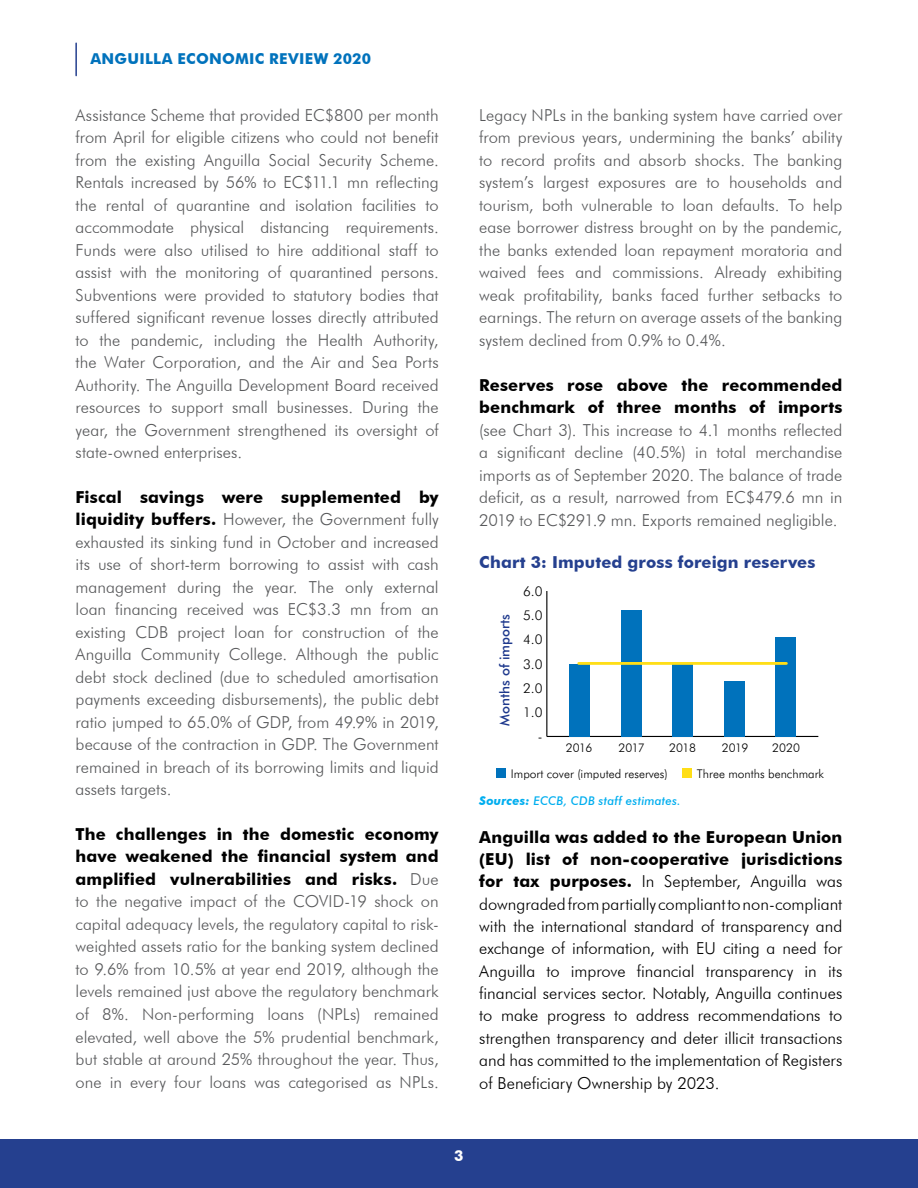
<style>
.page{position:relative;width:918px;height:1188px;background:#fff}
.page>*{position:absolute;margin:0;border:0;box-sizing:border-box;transform-origin:0 0}
.t1{font:300 16.5px/22.5px "Futura BT";color:#58595b;text-align:justify}
.t2{font:300 16.5px/22.4px "Futura BT";color:#000;text-align:justify}
.t3{font:700 16.5px/22.5px "Futura BT";letter-spacing:.01em;color:#000}
.t4{font:700 16.5px "Futura BT";letter-spacing:.005em;color:#25408f}
.t5{font:700 15px "Futura BT";letter-spacing:.02em;color:#0072bc}
.t6{font:700 15px "Futura BT";color:#fff}
.t7{font:300 13.5px "Futura BT";color:#000}
.t8{font:500 13.5px "Futura BT";color:#1e398d}
.t9{font:300 12px "Futura BT";color:#000}
.t10{font:italic 500 12px "Futura BT";letter-spacing:.015em;color:#00aeef}
.s1{font-weight:700;color:#000}
.s2{font-weight:700}
</style>
<div class="page">
<div style="left:0;top:1139px;width:918px;height:49px;background:#25408f"></div>
<hr style="left:75px;top:43px;width:2px;height:33px;background:#25408f">
<div style="left:496px;top:769px;width:9px;height:9px;background:#0072bc"></div>
<div style="left:683px;top:769px;width:9px;height:9px;background:#ffde17"></div>
<hr style="left:547px;top:736px;width:271px;height:1px;background:#000">
<hr style="left:546px;top:591px;width:1px;height:145px;background:#000">
<div style="left:775px;top:637px;width:21px;height:99px;background:#0072bc"></div>
<div style="left:724px;top:681px;width:21px;height:55px;background:#0072bc"></div>
<div style="left:672px;top:664px;width:21px;height:72px;background:#0072bc"></div>
<div style="left:621px;top:610px;width:20px;height:126px;background:#0072bc"></div>
<div style="left:569px;top:664px;width:21px;height:72px;background:#0072bc"></div>
<hr style="left:579px;top:662px;width:207px;height:3px;background:#ffde17">
<p class="t5" style="left:90px;top:49px;width:282px">ANGUILLA ECONOMIC REVIEW 2020</p>
<p class="t1" style="left:76px;top:103px;width:365px">Assistance Scheme that provided EC$800 per month from April for eligible citizens who could not benefit from the existing Anguilla Social Security Scheme.<br>Rentals increased by 56% to EC$11.1 mn reflecting the rental of quarantine and isolation facilities to accommodate physical distancing requirements.<br>Funds were also utilised to hire additional staff to assist with the monitoring of quarantined persons.<br>Subventions were provided to statutory bodies that suffered significant revenue losses directly attributed to the pandemic, including the Health Authority, the Water Corporation, and the Air and Sea Ports Authority. The Anguilla Development Board received resources to support small businesses. During the year, the Government strengthened its oversight of state-owned enterprises.</p>
<p class="t1" style="left:76px;top:486px;width:365px"><span class="s1">Fiscal savings were supplemented by liquidity buffers.</span> However, the Government fully exhausted its sinking fund in October and increased its use of short-term borrowing to assist with cash management during the year. The only external loan financing received was EC$3.3 mn from an existing CDB project loan for construction of the Anguilla Community College. Although the public debt stock declined (due to scheduled amortisation payments exceeding disbursements), the public debt ratio jumped to 65.0% of GDP, from 49.9% in 2019, because of the contraction in GDP. The Government remained in breach of its borrowing limits and liquid assets targets.</p>
<p class="t1" style="left:76px;top:823px;width:365px"><span class="s1">The challenges in the domestic economy have weakened the financial system and amplified vulnerabilities and risks.</span> Due to the negative impact of the COVID-19 shock on capital adequacy levels, the regulatory capital to risk&shy;weighted assets ratio for the banking system declined to 9.6% from 10.5% at year end 2019, although the levels remained just above the regulatory benchmark of 8%. Non-performing loans (NPLs) remained elevated, well above the 5% prudential benchmark, but stable at around 25% throughout the year. Thus, one in every four loans was categorised as NPLs.</p>
<p class="t1" style="left:479px;top:104px;width:365px">Legacy NPLs in the banking system have carried over from previous years, undermining the banks’ ability to record profits and absorb shocks. The banking system’s largest exposures are to households and tourism, both vulnerable to loan defaults. To help ease borrower distress brought on by the pandemic, the banks extended loan repayment moratoria and waived fees and commissions. Already exhibiting weak profitability, banks faced further setbacks to earnings. The return on average assets of the banking system declined from 0.9% to 0.4%.</p>
<p class="t3" style="left:479px;top:373px;width:365px">Reserves rose above the recommended benchmark of three months of imports</p>
<p class="t1" style="left:479px;top:418px;width:365px">(see Chart 3). This increase to 4.1 months reflected a significant decline (40.5%) in total merchandise imports as of September 2020. The balance of trade deficit, as a result, narrowed from EC$479.6 mn in 2019 to EC$291.9 mn. Exports remained negligible.</p>
<p class="t4" style="left:479px;top:552px;width:338px">Chart 3: Imputed gross foreign reserves</p>
<p class="t8" style="left:497px;top:726px;width:113px;rotate:-90deg">Months of imports</p>
<p class="t7" style="left:523px;top:583px;width:21px">6.0</p>
<p class="t7" style="left:523px;top:607px;width:21px">5.0</p>
<p class="t7" style="left:523px;top:631px;width:21px">4.0</p>
<p class="t7" style="left:523px;top:656px;width:21px">3.0</p>
<p class="t7" style="left:523px;top:680px;width:21px">2.0</p>
<p class="t7" style="left:523px;top:704px;width:21px">1.0</p>
<p class="t7" style="left:538px;top:728px;width:6px">-</p>
<p class="t9" style="left:566px;top:741px;width:28px">2016</p>
<p class="t9" style="left:618px;top:741px;width:28px">2017</p>
<p class="t9" style="left:669px;top:741px;width:28px">2018</p>
<p class="t9" style="left:722px;top:741px;width:28px">2019</p>
<p class="t9" style="left:772px;top:741px;width:30px">2020</p>
<p class="t9" style="left:511px;top:766px;width:158px">Import cover (imputed reserves)</p>
<p class="t9" style="left:697px;top:766px;width:129px">Three months benchmark</p>
<p class="t10" style="left:479px;top:793px;width:203px"><span class="s2">Sources:</span> ECCB, CDB staff estimates.</p>
<p class="t2" style="left:479px;top:825px;width:365px"><span class="s2">Anguilla was added to the European Union (EU) list of non-cooperative jurisdictions for tax purposes.</span> In September, Anguilla was downgraded from partially compliant to non-compliant with the international standard of transparency and exchange of information, with EU citing a need for Anguilla to improve financial transparency in its financial services sector. Notably, Anguilla continues to make progress to address recommendations to strengthen transparency and deter illicit transactions and has committed to the implementation of Registers of Beneficiary Ownership by 2023.</p>
<p class="t6" style="left:454px;top:1147px;width:11px">3</p>
</div>
